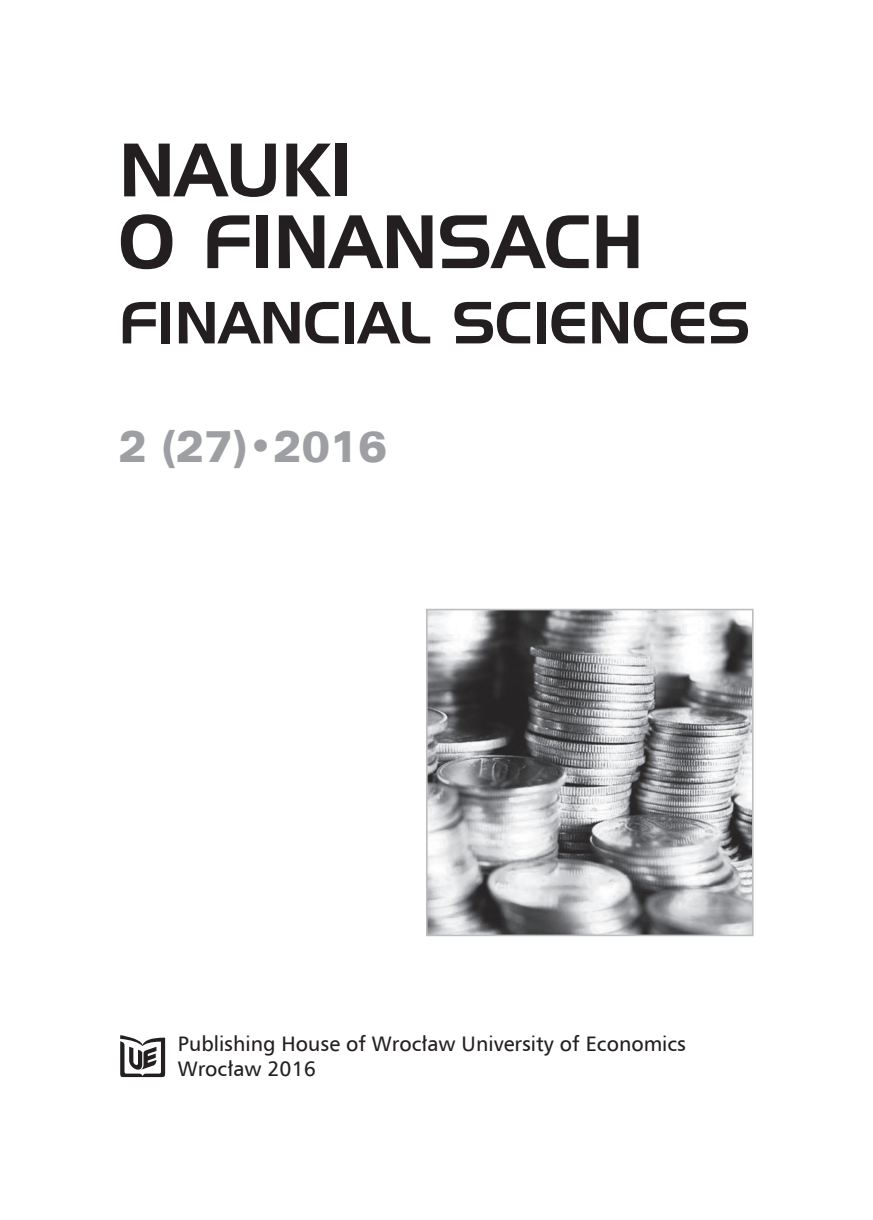
<style>
.page{position:relative;width:873px;height:1220px;background:#fff}
.page>*{position:absolute;margin:0;border:0;box-sizing:border-box;transform-origin:0 0}
.t1{font:73.5px/71.8px "Handel Gothic EU";color:#231f20}
.t2{font:57.75px "Handel Gothic EU";color:#231f20}
.t3{font:43.75px "Zurich Blk Ex EU";color:#9d9fa2;scale:.85 1}
.t4{font:21px/25.2px "Humnst 777 EU";color:#231f20}
</style>
<div class="page">
<svg style="left:120px;top:1035px;width:45px;height:42px"></svg>
<img style="left:429px;top:612px;width:321px;height:321px">
<div style="left:426px;top:609px;width:327px;height:327px;border:2px solid #bcbdc0"></div>
<h1 class="t1" style="left:119px;top:134px;width:526px">NAUKI<br>O FINANSACH</h1>
<h2 class="t2" style="left:119px;top:288px;width:633px">FINANCIAL SCIENCES</h2>
<h3 class="t3" style="left:119px;top:421px;width:316px">2 (27)•2016</h3>
<p class="t4" style="left:178px;top:1031px;width:509px">Publishing House of Wrocław University of Economics<br>Wrocław 2016</p>
</div>
